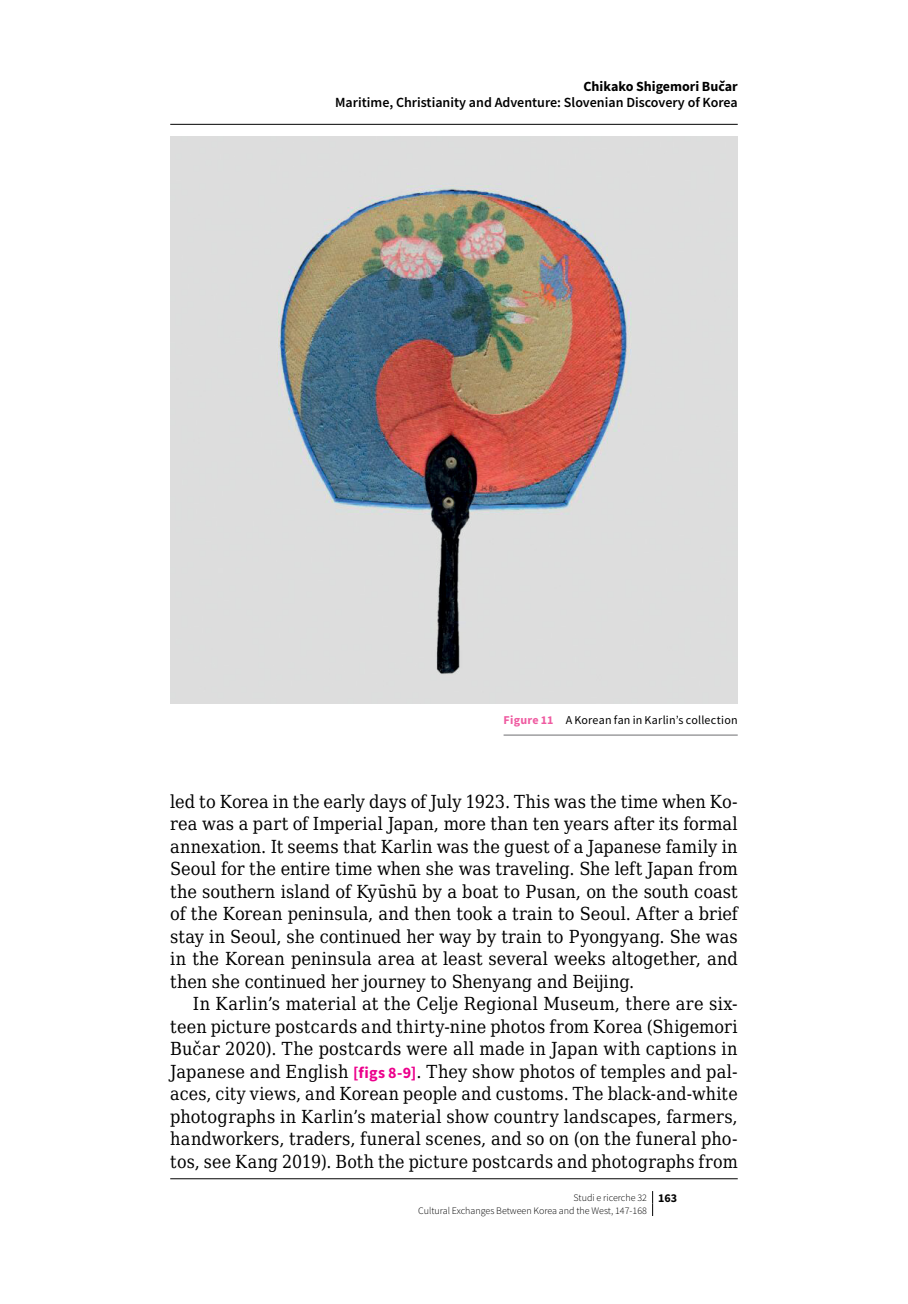
<style>
.page{position:relative;width:908px;height:1304px;background:#fff}
.page>*{position:absolute;margin:0;border:0;box-sizing:border-box;transform-origin:0 0}
.t1{font:18px/22.4px "DejaVu Serif Condensed";color:#000;text-align:justify}
.t2{font:600 14px "Source Sans Pro";color:#000}
.t3{font:700 14px "Source Sans Pro";color:#000}
.t4{font:12px "Source Sans Pro";letter-spacing:.02em;color:#000}
.t5{font:300 10px/12.4px "Source Sans Pro";color:#000}
.s1{font-weight:700;color:#ef5ba1}
.s2{font-family:"Source Sans Pro";font-weight:700;font-size:16px;color:#ec008c}
.s3{font-weight:700;font-size:12px}
</style>
<div class="page">
<svg style="left:652px;top:1191px;width:1px;height:25px"></svg>
<img style="left:170px;top:136px;width:567px;height:567px">
<hr style="left:503px;top:735px;width:234px;height:1px;background:#6d6e71">
<hr style="left:170px;top:124px;width:567px;height:1px;background:#000">
<hr style="left:170px;top:1178px;width:567px;height:1px;background:#000">
<p class="t3" style="left:583px;top:77px;width:156px">Chikako Shigemori Bučar</p>
<p class="t2" style="left:335px;top:94px;width:404px">Maritime, Christianity and Adventure: Slovenian Discovery of Korea</p>
<p class="t4" style="left:503px;top:712px;width:235px"><span class="s1">Figure 11</span> A Korean fan in Karlin’s collection</p>
<p class="t1" style="left:170px;top:790px;width:569px">led to Korea in the early days of July 1923. This was the time when Ko‑ rea was a part of Imperial Japan, more than ten years after its formal annexation. It seems that Karlin was the guest of a Japanese family in Seoul for the entire time when she was traveling. She left Japan from the southern island of Kyūshū by a boat to Pusan, on the south coast of the Korean peninsula, and then took a train to Seoul. After a brief stay in Seoul, she continued her way by train to Pyongyang. She was in the Korean peninsula area at least several weeks altogether, and then she continued her journey to Shenyang and Beijing.</p>
<p class="t1" style="left:170px;top:992px;width:568px;text-indent:23px">In Karlin’s material at the Celje Regional Museum, there are six‑ teen picture postcards and thirty-nine photos from Korea (Shigemori Bučar 2020). The postcards were all made in Japan with captions in Japanese and English <span class="s2">[figs 8-9]</span>. They show photos of temples and pal‑ aces, city views, and Korean people and customs. The black-and-white photographs in Karlin’s material show country landscapes, farmers, handworkers, traders, funeral scenes, and so on (on the funeral pho‑ tos, see Kang 2019). Both the picture postcards and photographs from</p>
<p class="t5" style="left:418px;top:1191px;width:260px;text-indent:155px">Studi e ricerche 32 <span class="s3">163<br></span>Cultural Exchanges Between Korea and the West, 147-168</p>
</div>
